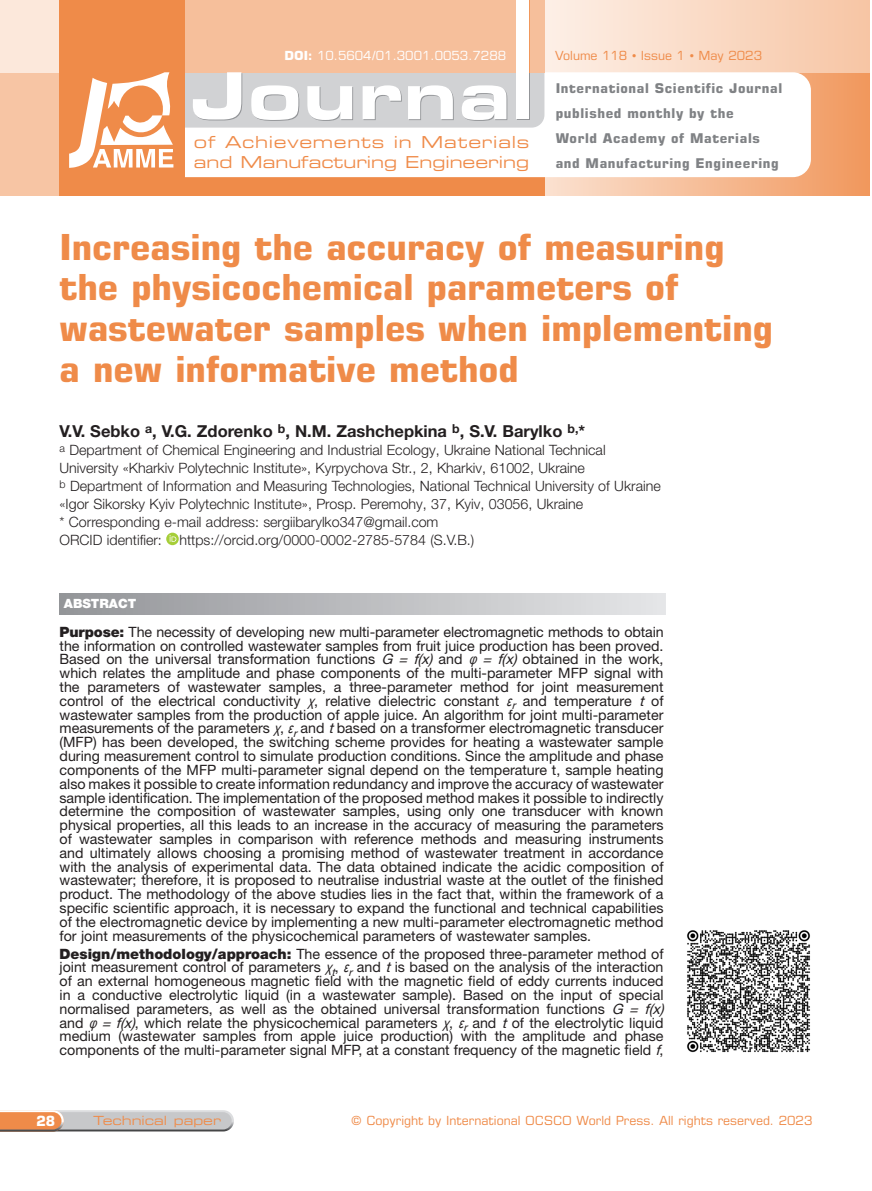
<style>
.page{position:relative;width:872px;height:1191px;background:#fff}
.page>*{position:absolute;margin:0;border:0;box-sizing:border-box;transform-origin:0 0}
.tytuł_artykułu{font:700 36px/40.5px "Eurostile LT Pro";color:#ef8b49}
.autorzy{font:700 16.5px "Helvetica Neue LT Pro";color:#231f20}
.t1{font:16.5px/19.8px "Eurostile LT Pro Ex 2";color:#ef8b49}
.tekst_abstraktu{font:14.25px/13.8px "Helvetica Neue LT Pro";color:#231f20;text-align:justify}
.uczelnia{font:300 14.25px/18px "Helvetica Neue LT Pro";color:#231f20}
.t2{font:700 14.1px "Eurostile LT Pro";color:#fff}
.t3{font:700 13.5px/24.8px "Eurostile LT Pro";letter-spacing:.045em;color:#808285}
.t4{font:900 12.75px "Helvetica Neue LT Pro";color:#fff}
.t5{font:12.6px "Eurostile LT Pro";color:#ef8b49}
.t6{font:12.6px "Eurostile LT Pro";color:#fff}
.t7{font:12.6px "Eurostile LT Pro Ex 2";color:#ef8b49}
.s1{font-weight:700}
.s2{font-weight:900}
.s3{font-style:italic}
.s4{font-family:"Arial Narrow";font-style:italic}
</style>
<div class="page">
<svg style="left:0;top:1110px;width:234px;height:21px;background:#cab5a9"></svg>
<div style="left:514px;top:0;width:356px;height:196px;background:linear-gradient(to right,#fce5d7,#f19960)"></div>
<div style="left:513px;top:0;width:357px;height:72px;background:linear-gradient(to right,#fdf4ed,#f7c5a4)"></div>
<div style="left:60px;top:0;width:484px;height:196px;background:#ef8b49"></div>
<div style="left:138px;top:72px;width:673px;height:105px;background:#fff;border-radius:18px"></div>
<svg style="left:185px;top:72px;width:359px;height:56px;background:#d3d2d3"></svg>
<div style="left:0;top:0;width:60px;height:196px;background:#f7c5a4"></div>
<div style="left:0;top:0;width:60px;height:72px;background:#fce8db"></div>
<div style="left:185px;top:0;width:359px;height:72px;background:#f6bf9b"></div>
<div style="left:60px;top:0;width:125px;height:196px;background:#ef8b49"></div>
<svg style="left:69px;top:72px;width:104px;height:96px"></svg>
<div style="left:518px;top:72px;width:12px;height:48px;background:#939598"></div>
<svg style="left:193px;top:72px;width:49px;height:48px"></svg>
<svg style="left:251px;top:85px;width:48px;height:36px"></svg>
<svg style="left:307px;top:86px;width:46px;height:35px"></svg>
<svg style="left:362px;top:85px;width:40px;height:35px"></svg>
<svg style="left:408px;top:85px;width:46px;height:35px"></svg>
<svg style="left:462px;top:85px;width:45px;height:36px"></svg>
<div style="left:518px;top:0;width:12px;height:72px;background:#f1975b"></div>
<div style="left:517px;top:0;width:12px;height:119px;background:#fff"></div>
<svg style="left:166px;top:532px;width:13px;height:13px"></svg>
<svg style="left:170px;top:535px;width:6px;height:7px"></svg>
<div style="left:60px;top:593px;width:605px;height:21px;background:linear-gradient(to right,#939498,#e5e6e8)"></div>
<img style="left:687px;top:930px;width:123px;height:123px">
<p class="t6" style="left:285px;top:48px;width:223px"><span class="s1">DOI:</span> 10.5604/01.3001.0053.7288</p>
<p class="t5" style="left:555px;top:48px;width:208px">Volume 118 • Issue 1 • May 2023</p>
<p class="t1" style="left:194px;top:132px;width:337px">of Achievements in Materials and Manufacturing Engineering</p>
<p class="t3" style="left:555px;top:76px;width:228px">International Scientific Journal published monthly by the<br>World Academy of Materials and Manufacturing Engineering</p>
<p class="tytuł_artykułu" style="left:60px;top:226px;width:715px">Increasing the accuracy of measuring the physicochemical parameters of wastewater samples when implementing a new informative method</p>
<p class="autorzy" style="left:60px;top:421px;width:527px">V.V. Sebko <sup>a</sup>, V.G. Zdorenko <sup>b</sup>, N.M. Zashchepkina <sup>b</sup>, S.V. Barylko <sup>b,</sup>*</p>
<p class="uczelnia" style="left:60px;top:441px;width:547px"><sup>a</sup> Department of Chemical Engineering and Industrial Ecology, Ukraine National Technical<br>University «Kharkiv Polytechnic Institute», Kyrpychova Str., 2, Kharkiv, 61002, Ukraine</p>
<p class="uczelnia" style="left:60px;top:477px;width:602px"><sup>b</sup> Department of Information and Measuring Technologies, National Technical University of Ukraine «Igor Sikorsky Kyiv Polytechnic Institute», Prosp. Peremohy, 37, Kyiv, 03056, Ukraine</p>
<p class="uczelnia" style="left:60px;top:513px;width:380px">* Corresponding e-mail address: sergiibarylko347@gmail.com</p>
<p class="uczelnia" style="left:60px;top:531px;width:416px">ORCID identifier: https://orcid.org/0000-0002-2785-5784 (S.V.B.)</p>
<p class="t4" style="left:64px;top:596px;width:74px">ABSTRACT</p>
<p class="tekst_abstraktu" style="left:60px;top:624px;width:605px"><span class="s2">Purpose:</span> The necessity of developing new multi-parameter electromagnetic methods to obtain the information on controlled wastewater samples from fruit juice production has been proved.<br>Based on the universal transformation functions <span class="s3">G = f(x)</span> and <span class="s4">φ</span> <span class="s3">= f(x)</span> obtained in the work, which relates the amplitude and phase components of the multi-parameter MFP signal with the parameters of wastewater samples, a three-parameter method for joint measurement control of the electrical conductivity <span class="s4">χ</span>, relative dielectric constant <span class="s4">ε</span><sub>r</sub> and temperature <span class="s3">t</span> of wastewater samples from the production of apple juice. An algorithm for joint multi-parameter measurements of the parameters <span class="s4">χ</span>, <span class="s4">ε</span><sub>r</sub>and <span class="s3">t</span>based on a transformer electromagnetic transducer (MFP) has been developed, the switching scheme provides for heating a wastewater sample during measurement control to simulate production conditions. Since the amplitude and phase components of the MFP multi-parameter signal depend on the temperature t, sample heating also makes it possible to create information redundancy and improve the accuracy of wastewater sample identification. The implementation of the proposed method makes it possible to indirectly determine the composition of wastewater samples, using only one transducer with known physical properties, all this leads to an increase in the accuracy of measuring the parameters of wastewater samples in comparison with reference methods and measuring instruments and ultimately allows choosing a promising method of wastewater treatment in accordance with the analysis of experimental data. The data obtained indicate the acidic composition of wastewater; therefore, it is proposed to neutralise industrial waste at the outlet of the finished product. The methodology of the above studies lies in the fact that, within the framework of a specific scientific approach, it is necessary to expand the functional and technical capabilities of the electromagnetic device by implementing a new multi-parameter electromagnetic method for joint measurements of the physicochemical parameters of wastewater samples.</p>
<p class="tekst_abstraktu" style="left:60px;top:946px;width:606px"><span class="s2">Design/methodology/approach:</span> The essence of the proposed three-parameter method of joint measurement control of parameters <span class="s4">χ</span><sub>t</sub>, <span class="s4">ε</span><sub>r</sub> and <span class="s3">t</span>is based on the analysis of the interaction of an external homogeneous magnetic field with the magnetic field of eddy currents induced in a conductive electrolytic liquid (in a wastewater sample). Based on the input of special normalised parameters, as well as the obtained universal transformation functions <span class="s3">G = f(x) </span>and <span class="s4">φ</span><span class="s3">= f(x)</span>, which relate the physicochemical parameters <span class="s4">χ</span>, <span class="s4">ε</span><sub>r</sub> and <span class="s3">t</span>of the electrolytic liquid medium (wastewater samples from apple juice production) with the amplitude and phase components of the multi-parameter signal MFP, at a constant frequency of the magnetic field <span class="s3">f</span>,</p>
<p class="t2" style="left:36px;top:1112px;width:20px">28</p>
<p class="t7" style="left:93px;top:1112px;width:129px">Technical paper</p>
<p class="t5" style="left:351px;top:1113px;width:462px">© Copyright by International OCSCO World Press. All rights reserved. 2023</p>
</div>
